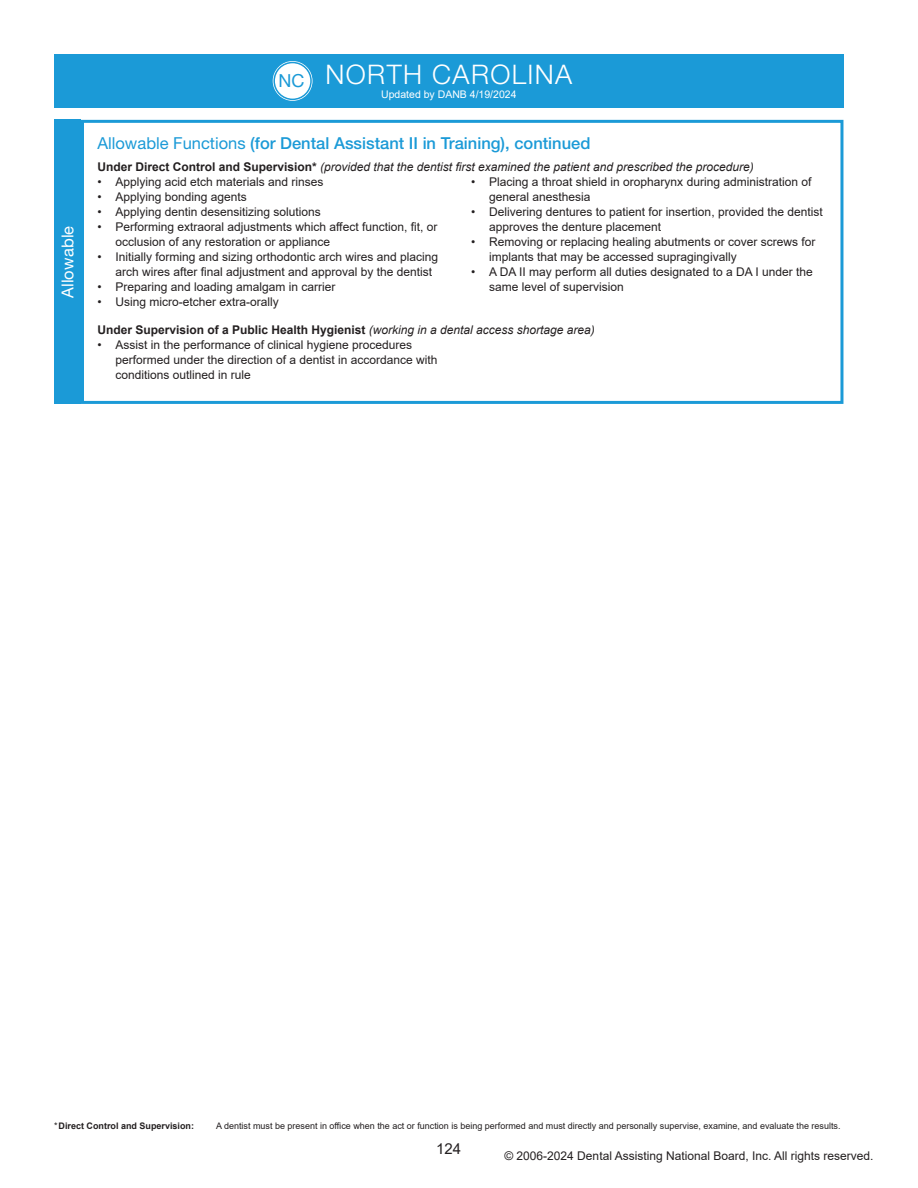
<style>
.page{position:relative;width:918px;height:1188px;background:#fff}
.page>*{position:absolute;margin:0;border:0;box-sizing:border-box;transform-origin:0 0}
.t1{font:300 27px "Helvetica Neue LT Std";letter-spacing:.05em;color:#fff}
.t2{font:18px "Helvetica Neue LT Std";color:#1b9ad7}
.t3{font:500 16.5px "Helvetica Neue LT Std";color:#1b9ad7}
.t4{font:16.5px "Helvetica Neue LT Std";letter-spacing:.01em;color:#fff}
.t5{font:15px "Arial";color:#231f20}
.t6{font:12px/15px "Arial";color:#231f20}
.t7{font:italic 12px "Arial";color:#231f20}
.t8{font:700 12px "Arial";color:#231f20}
.t9{font:10.5px "Arial";color:#fff}
.t10{font:9px "Arial";color:#231f20}
.t11{font:700 9px "Arial";color:#231f20}
.s1{font-weight:400}
.s2{font-weight:700;font-style:normal}
.s3{font-weight:400;font-style:italic}
</style>
<div class="page">
<div style="left:81px;top:120px;width:762px;height:284px;border:3px solid #1b9ad7"></div>
<div style="left:54px;top:120px;width:27px;height:284px;background:#1b9ad7"></div>
<div style="left:54px;top:54px;width:790px;height:54px;background:#1b9ad7"></div>
<svg style="left:273px;top:61px;width:40px;height:40px"></svg>
<div style="left:270px;top:59px;width:45px;height:44px;border:1px solid #1b9ad7;border-radius:50%"></div>
<div style="left:273px;top:62px;width:39px;height:38px;border:1px solid #1b9ad7;border-radius:50%"></div>
<h3 class="t4" style="left:62px;top:298px;width:74px;rotate:-90deg">Allowable</h3>
<h2 class="t2" style="left:278px;top:74px;width:27px">NC</h2>
<h1 class="t1" style="left:325px;top:64px;width:248px">NORTH CAROLINA</h1>
<p class="t9" style="left:381px;top:88px;width:137px">Updated by DANB 4/19/2024</p>
<h3 class="t3" style="left:98px;top:137px;width:494px"><span class="s1">Allowable Functions</span> (for Dental Assistant II in Training), continued</h3>
<p class="t7" style="left:98px;top:160px;width:658px"><span class="s2">Under Direct Control and Supervision*</span> (provided that the dentist first examined the patient and prescribed the procedure)</p>
<p class="t6" style="left:98px;top:174px;width:228px">• Applying acid etch materials and rinses</p>
<p class="t6" style="left:98px;top:189px;width:151px">• Applying bonding agents</p>
<p class="t6" style="left:98px;top:204px;width:225px">• Applying dentin desensitizing solutions</p>
<p class="t6" style="left:116px;top:219px;width:323px;text-indent:-18px">• Performing extraoral adjustments which affect function, fit, or occlusion of any restoration or appliance</p>
<p class="t6" style="left:116px;top:249px;width:324px;text-indent:-18px">• Initially forming and sizing orthodontic arch wires and placing arch wires after final adjustment and approval by the dentist</p>
<p class="t6" style="left:98px;top:279px;width:240px">• Preparing and loading amalgam in carrier</p>
<p class="t6" style="left:98px;top:294px;width:183px">• Using micro-etcher extra-orally</p>
<p class="t6" style="left:489px;top:174px;width:324px;text-indent:-18px">• Placing a throat shield in oropharynx during administration of general anesthesia</p>
<p class="t6" style="left:489px;top:204px;width:335px;text-indent:-18px">• Delivering dentures to patient for insertion, provided the dentist approves the denture placement</p>
<p class="t6" style="left:489px;top:234px;width:328px;text-indent:-18px">• Removing or replacing healing abutments or cover screws for implants that may be accessed supragingivally</p>
<p class="t6" style="left:489px;top:264px;width:325px;text-indent:-18px">• A DA II may perform all duties designated to a DA I under the same level of supervision</p>
<p class="t8" style="left:98px;top:324px;width:499px">Under Supervision of a Public Health Hygienist <span class="s3">(working in a dental access shortage area)</span></p>
<p class="t6" style="left:116px;top:338px;width:324px;text-indent:-18px">• Assist in the performance of clinical hygiene procedures performed under the direction of a dentist in accordance with conditions outlined in rule</p>
<p class="t11" style="left:54px;top:1121px;width:142px"><span class="s1">*</span> Direct Control and Supervision:</p>
<p class="t10" style="left:216px;top:1121px;width:626px">A dentist must be present in office when the act or function is being performed and must directly and personally supervise, examine, and evaluate the results.</p>
<p class="t5" style="left:436px;top:1140px;width:27px">124</p>
<p class="t6" style="left:504px;top:1148px;width:371px">© 2006-2024 Dental Assisting National Board, Inc. All rights reserved.</p>
</div>
